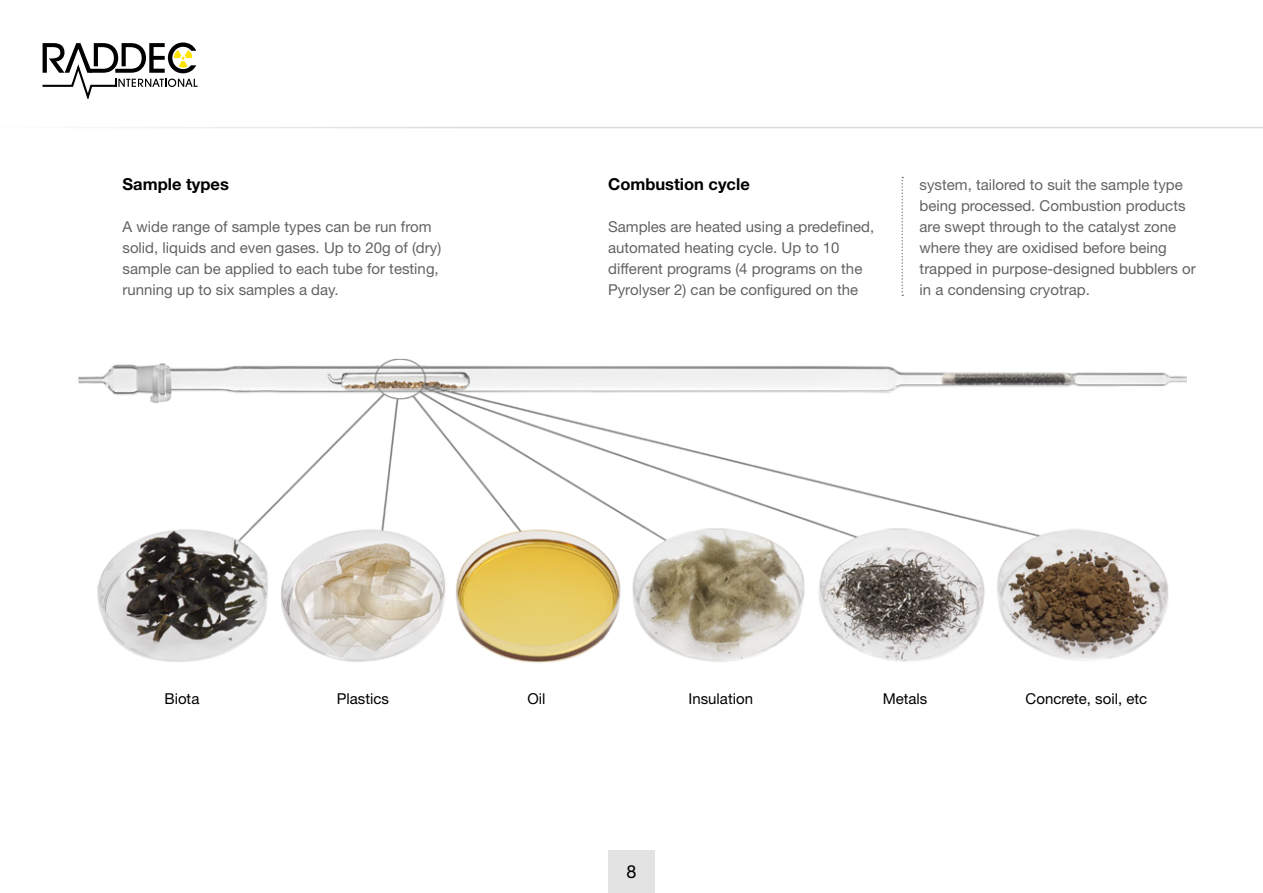
<style>
.page{position:relative;width:1263px;height:893px;background:#fff}
.page>*{position:absolute;margin:0;border:0;box-sizing:border-box;transform-origin:0 0}
.t1{font:18px "Helvetica Neue LT Std";color:#000}
.t2{font:700 16.5px "Helvetica Neue LT Std";color:#000}
.t3{font:15px/21px "Helvetica Neue LT Std";color:#646363}
.t4{font:15px "Helvetica Neue LT Std";color:#000}
</style>
<div class="page">
<svg style="left:43px;top:43px;width:155px;height:56px"></svg>
<div style="left:608px;top:850px;width:47px;height:43px;background:#e3e3e3"></div>
<hr style="left:0;top:127px;width:1263px;height:1px;background:#dadada">
<img style="left:78px;top:358px;width:1109px;height:305px">
<svg style="left:901px;top:177px;width:2px;height:119px"></svg>
<p class="t2" style="left:123px;top:174px;width:108px">Sample types</p>
<p class="t3" style="left:123px;top:216px;width:320px">A wide range of sample types can be run from solid, liquids and even gases. Up to 20g of (dry) sample can be applied to each tube for testing, running up to six samples a day.</p>
<p class="t2" style="left:608px;top:174px;width:143px">Combustion cycle</p>
<p class="t3" style="left:608px;top:216px;width:268px">Samples are heated using a predefined, automated heating cycle. Up to 10 different programs (4 programs on the Pyrolyser 2) can be configured on the</p>
<p class="t3" style="left:919px;top:174px;width:278px">system, tailored to suit the sample type being processed. Combustion products are swept through to the catalyst zone where they are oxidised before being trapped in purpose-designed bubblers or in a condensing cryotrap.</p>
<p class="t4" style="left:164px;top:689px;width:36px">Biota</p>
<p class="t4" style="left:337px;top:689px;width:54px">Plastics</p>
<p class="t4" style="left:527px;top:689px;width:20px">Oil</p>
<p class="t4" style="left:688px;top:689px;width:66px">Insulation</p>
<p class="t4" style="left:883px;top:689px;width:46px">Metals</p>
<p class="t4" style="left:1025px;top:689px;width:123px">Concrete, soil, etc</p>
<p class="t1" style="left:626px;top:861px;width:12px">8</p>
</div>
